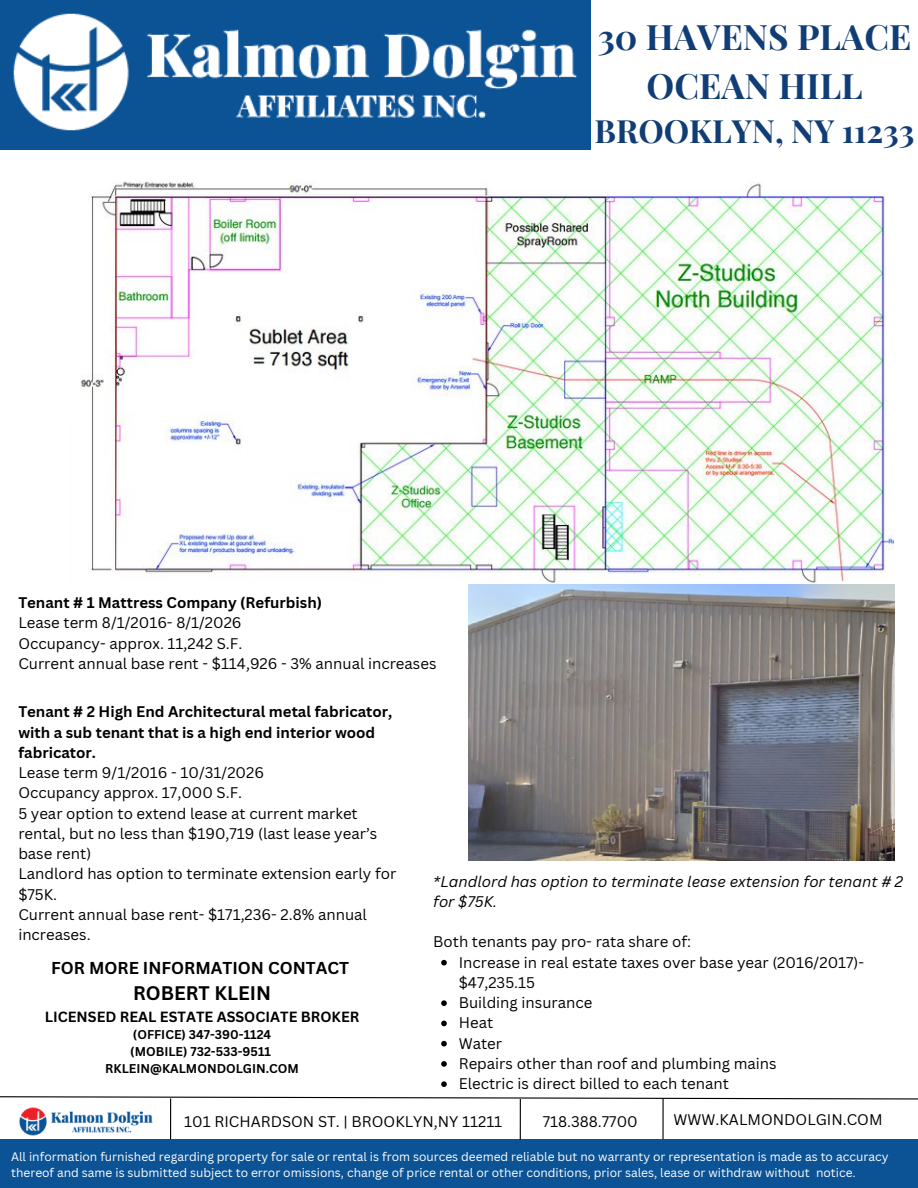
<style>
.page{position:relative;width:918px;height:1188px;background:#fff}
.page>*{position:absolute;margin:0;border:0;box-sizing:border-box;transform-origin:0 0}
.t1{font:700 35.1px/48.3px "Playfair Display";color:#113d76;text-align:center}
.t2{font:700 32.1px "Playfair Display";color:#113d76}
.t3{font:700 19.2px "Canva Sans";color:#000}
.t4{font:700 16.8px "Canva Sans";color:#000}
.t5{font:15px/20.2px "Canva Sans";color:#000}
.t6{font:italic 15px/20.2px "Canva Sans";color:#000}
.t7{font:700 14.4px "Canva Sans";color:#000}
.t8{font:700 12.45px/17.1px "Canva Sans";color:#000;text-align:center}
.t9{font:12px/16px "Canva Sans";color:#fff}
.s1{font-weight:700}
</style>
<div class="page">
<img style="left:0;top:0;width:591px;height:149px">
<div style="left:0;top:1139px;width:918px;height:49px;background:#0c5396"></div>
<svg style="left:0;top:1096px;width:918px;height:4px"></svg>
<img style="left:16px;top:1098px;width:140px;height:38px">
<hr style="left:170px;top:1098px;width:1px;height:41px;background:#000">
<hr style="left:520px;top:1099px;width:1px;height:41px;background:#000">
<hr style="left:662px;top:1098px;width:2px;height:41px;background:#000">
<img style="left:81px;top:181px;width:813px;height:413px">
<svg style="left:441px;top:960px;width:6px;height:5px"></svg>
<svg style="left:441px;top:1000px;width:6px;height:6px"></svg>
<svg style="left:441px;top:1021px;width:6px;height:5px"></svg>
<svg style="left:441px;top:1041px;width:6px;height:5px"></svg>
<svg style="left:441px;top:1061px;width:6px;height:6px"></svg>
<svg style="left:441px;top:1081px;width:6px;height:6px"></svg>
<img style="left:469px;top:585px;width:425px;height:275px">
<h4 class="t1" style="left:598px;top:12px;width:315px">30 HAVENS PLACE<br>OCEAN HILL</h4>
<h4 class="t2" style="left:595px;top:108px;width:322px">BROOKLYN, NY 11233</h4>
<h4 class="t5" style="left:18px;top:592px;width:305px"><span class="s1">Tenant # 1 Mattress Company (Refurbish)<br></span>Lease term 8/1/2016- 8/1/2026<br>Occupancy- approx. 11,242 S.F.</h4>
<h4 class="t5" style="left:18px;top:653px;width:420px">Current annual base rent - $114,926 - 3% annual increases</h4>
<h4 class="t5" style="left:18px;top:702px;width:379px"><span class="s1">Tenant # 2 High End Architectural metal fabricator, with a sub tenant that is a high end interior wood fabricator.<br></span>Lease term 9/1/2016 - 10/31/2026<br>Occupancy approx. 17,000 S.F.<br>5 year option to extend lease at current market rental, but no less than $190,719 (last lease year’s base rent)<br>Landlord has option to terminate extension early for $75K.<br>Current annual base rent- $171,236- 2.8% annual increases.</h4>
<h4 class="t6" style="left:433px;top:871px;width:471px">*Landlord has option to terminate lease extension for tenant # 2 for $75K.</h4>
<h4 class="t5" style="left:433px;top:932px;width:259px">Both tenants pay pro- rata share of:</h4>
<h4 class="t5" style="left:459px;top:952px;width:407px">Increase in real estate taxes over base year (2016/2017)- $47,235.15</h4>
<h4 class="t5" style="left:459px;top:992px;width:135px">Building insurance</h4>
<h3 class="t5" style="left:459px;top:1013px;width:36px">Heat</h3>
<h2 class="t5" style="left:459px;top:1033px;width:45px">Water</h2>
<p class="t5" style="left:459px;top:1053px;width:319px">Repairs other than roof and plumbing mains</p>
<h3 class="t5" style="left:459px;top:1073px;width:272px">Electric is direct billed to each tenant</h3>
<p class="t4" style="left:51px;top:956px;width:299px">FOR MORE INFORMATION CONTACT</p>
<p class="t3" style="left:133px;top:979px;width:140px">ROBERT KLEIN</p>
<p class="t7" style="left:45px;top:1006px;width:316px">LICENSED REAL ESTATE ASSOCIATE BROKER</p>
<p class="t8" style="left:105px;top:1025px;width:195px">(OFFICE) 347-390-1124 (MOBILE) 732-533-9511<br>RKLEIN@KALMONDOLGIN.COM</p>
<h4 class="t5" style="left:543px;top:1111px;width:96px">718.388.7700</h4>
<h4 class="t5" style="left:674px;top:1109px;width:210px">WWW.KALMONDOLGIN.COM</h4>
<p class="t5" style="left:184px;top:1111px;width:320px">101 RICHARDSON ST. | BROOKLYN,NY 11211</p>
<h4 class="t9" style="left:11px;top:1149px;width:879px">All information furnished regarding property for sale or rental is from sources deemed reliable but no warranty or representation is made as to accuracy thereof and same is submitted subject to error omissions, change of price rental or other conditions, prior sales, lease or withdraw without notice.</h4>
</div>
